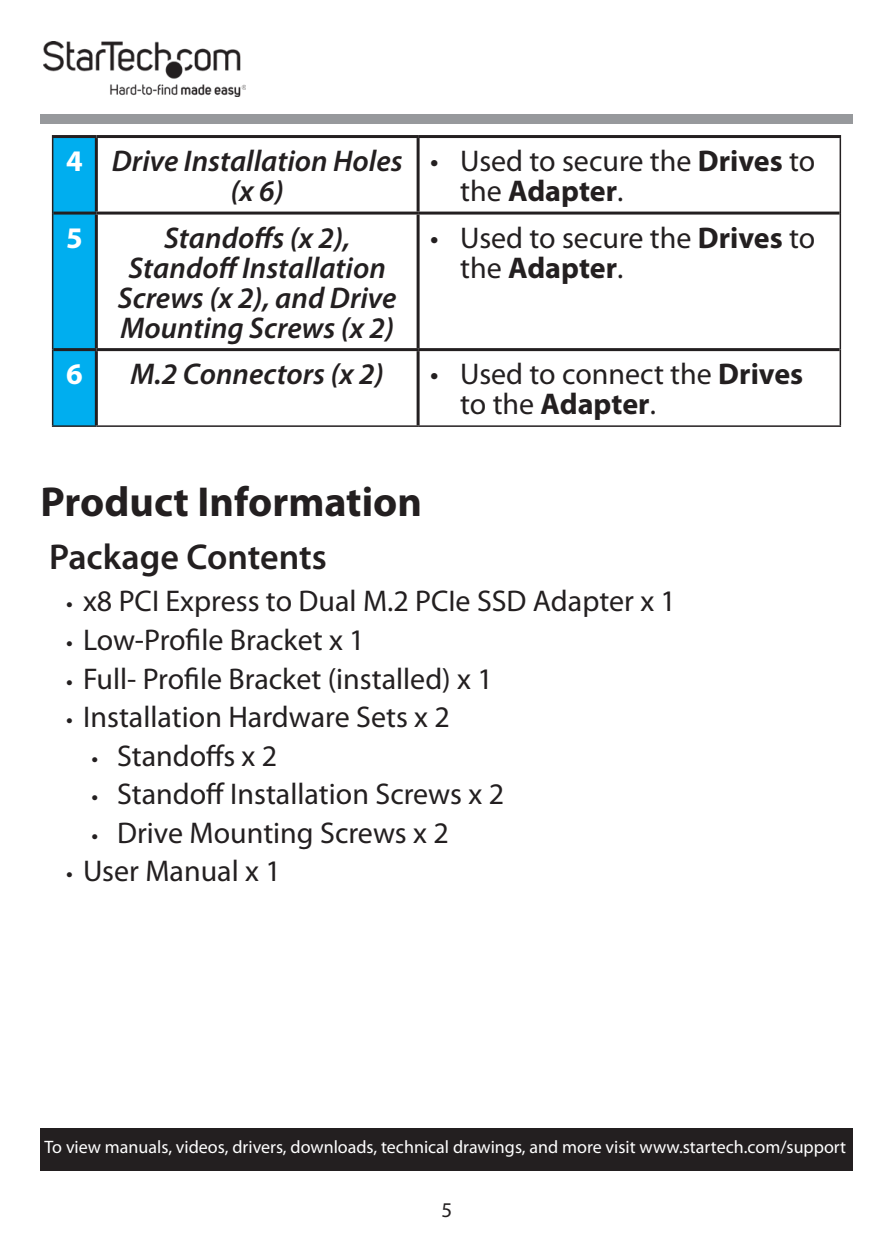
<style>
.page{position:relative;width:893px;height:1259px;background:#fff}
.page>*{position:absolute;margin:0;border:0;box-sizing:border-box;transform-origin:0 0}
.t1{font:700 42px "Myriad Pro";color:#231f20}
.t2{font:600 36px "Myriad Pro";color:#231f20}
.t3{font:30px/30px "Myriad Pro";color:#231f20}
.Image_Title{font:italic 600 30px/30px "Myriad Pro";color:#231f20;text-align:center}
.Table_Heading_Number{font:700 30px "Myriad Pro";color:#fff}
.t4{font:21px "Myriad Pro";color:#231f20}
.t5{font:18px "Myriad Pro";color:#fff}
.s1{font-weight:700}
.s2{font-size:24px}
</style>
<div class="page">
<img style="left:43px;top:42px;width:203px;height:55px">
<div style="left:40px;top:115px;width:812px;height:9px;background:#97999c"></div>
<div style="left:40px;top:1128px;width:812px;height:42px;background:#231f20"></div>
<div style="left:53px;top:138px;width:42px;height:287px;background:#00aeef"></div>
<hr style="left:52px;top:135px;width:44px;height:3px;background:#231f20">
<hr style="left:96px;top:135px;width:322px;height:3px;background:#231f20">
<hr style="left:95px;top:138px;width:3px;height:74px;background:#231f20">
<hr style="left:418px;top:135px;width:423px;height:3px;background:#231f20">
<hr style="left:417px;top:138px;width:3px;height:74px;background:#231f20">
<hr style="left:53px;top:212px;width:43px;height:3px;background:#231f20">
<hr style="left:96px;top:212px;width:322px;height:3px;background:#231f20">
<hr style="left:95px;top:215px;width:3px;height:133px;background:#231f20">
<hr style="left:418px;top:212px;width:422px;height:3px;background:#231f20">
<hr style="left:417px;top:215px;width:3px;height:133px;background:#231f20">
<hr style="left:53px;top:348px;width:43px;height:3px;background:#231f20">
<hr style="left:96px;top:348px;width:322px;height:3px;background:#231f20">
<hr style="left:95px;top:351px;width:3px;height:74px;background:#231f20">
<hr style="left:418px;top:348px;width:422px;height:3px;background:#231f20">
<hr style="left:417px;top:351px;width:3px;height:74px;background:#231f20">
<hr style="left:52px;top:138px;width:1px;height:75px;background:#231f20">
<hr style="left:840px;top:138px;width:1px;height:75px;background:#231f20">
<hr style="left:52px;top:213px;width:1px;height:137px;background:#231f20">
<hr style="left:840px;top:213px;width:1px;height:137px;background:#231f20">
<hr style="left:52px;top:350px;width:1px;height:75px;background:#231f20">
<hr style="left:840px;top:350px;width:1px;height:75px;background:#231f20">
<hr style="left:52px;top:425px;width:44px;height:2px;background:#231f20">
<hr style="left:96px;top:425px;width:322px;height:2px;background:#231f20">
<hr style="left:418px;top:425px;width:423px;height:2px;background:#231f20">
<p class="Table_Heading_Number" style="left:66px;top:141px;width:18px">4</p>
<p class="Image_Title" style="left:112px;top:145px;width:292px">Drive Installation Holes (x 6)</p>
<p class="t3" style="left:460px;top:145px;width:357px;text-indent:-30px">• Used to secure the <span class="s1">Drives</span> to the <span class="s1">Adapter</span>.</p>
<p class="Table_Heading_Number" style="left:66px;top:218px;width:18px">5</p>
<p class="Image_Title" style="left:118px;top:222px;width:280px">Standoffs (x 2),<br>Standoff Installation<br>Screws (x 2), and Drive<br>Mounting Screws (x 2)</p>
<p class="t3" style="left:460px;top:222px;width:357px;text-indent:-30px">• Used to secure the <span class="s1">Drives</span> to the <span class="s1">Adapter</span>.</p>
<p class="Table_Heading_Number" style="left:66px;top:354px;width:18px">6</p>
<p class="Image_Title" style="left:131px;top:358px;width:255px">M.2 Connectors (x 2)</p>
<p class="t3" style="left:460px;top:358px;width:345px;text-indent:-30px">• Used to connect the <span class="s1">Drives </span>to the <span class="s1">Adapter</span>.</p>
<h1 class="t1" style="left:40px;top:474px;width:383px">Product Information</h1>
<h2 class="t2" style="left:49px;top:534px;width:279px">Package Contents</h2>
<p class="t3" style="left:66px;top:586px;width:611px"><span class="s2">•</span> x8 PCI Express to Dual M.2 PCIe SSD Adapter x 1</p>
<p class="t3" style="left:66px;top:624px;width:300px"><span class="s2">•</span> Low-Profile Bracket x 1</p>
<p class="t3" style="left:66px;top:663px;width:428px"><span class="s2">•</span> Full- Profile Bracket (installed) x 1</p>
<p class="t3" style="left:66px;top:701px;width:385px"><span class="s2">•</span> Installation Hardware Sets x 2</p>
<p class="t3" style="left:92px;top:740px;width:187px"><span class="s2">•</span> Standoffs x 2</p>
<p class="t3" style="left:92px;top:778px;width:414px"><span class="s2">•</span> Standoff Installation Screws x 2</p>
<p class="t3" style="left:92px;top:817px;width:359px"><span class="s2">•</span> Drive Mounting Screws x 2</p>
<p class="t3" style="left:66px;top:855px;width:216px"><span class="s2">•</span> User Manual x 1</p>
<p class="t5" style="left:45px;top:1135px;width:803px">To view manuals, videos, drivers, downloads, technical drawings, and more visit www.startech.com/support</p>
<p class="t4" style="left:442px;top:1197px;width:12px">5</p>
</div>
